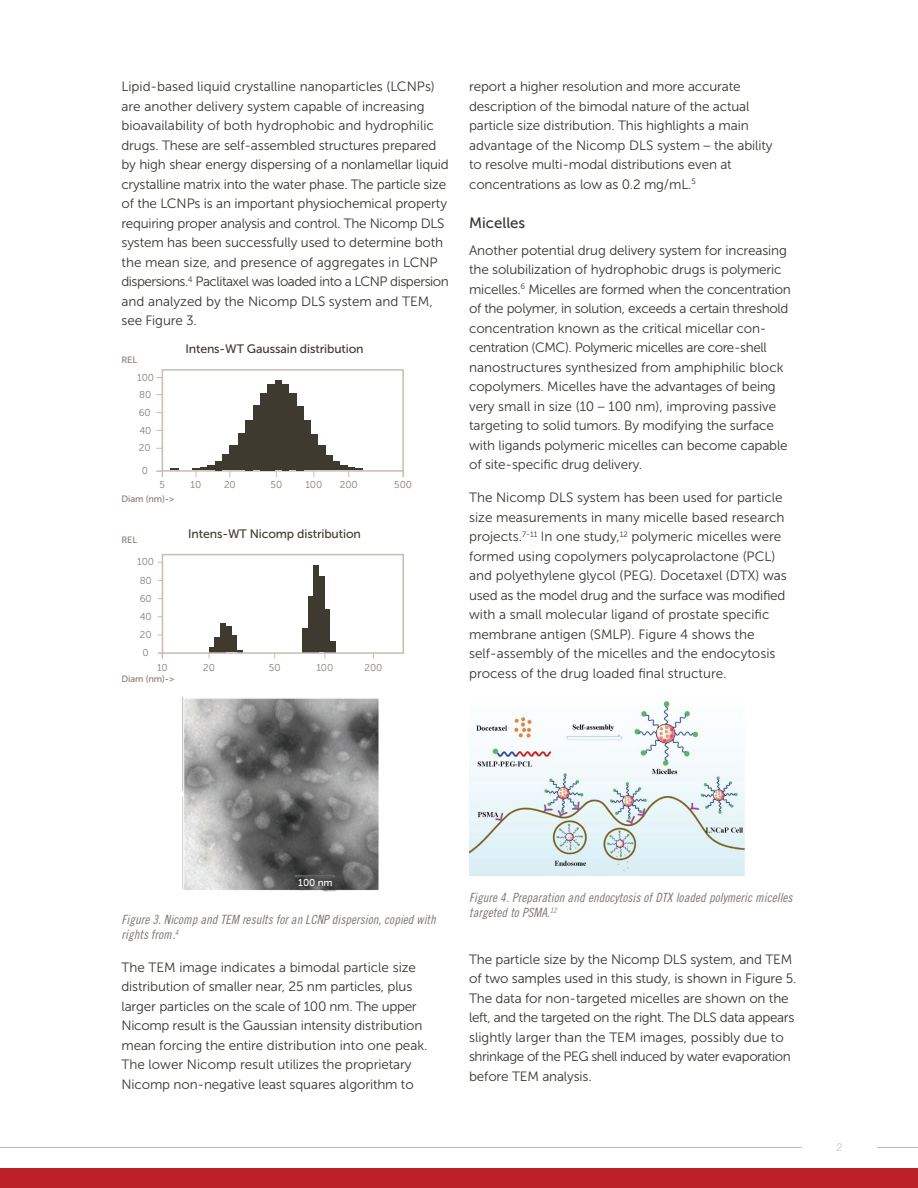
<style>
.page{position:relative;width:918px;height:1188px;background:#fff}
.page>*{position:absolute;margin:0;border:0;box-sizing:border-box;transform-origin:0 0}
.t1{font:15px "Museo Sans 500";color:#38352f}
.t2{font:13.5px/19.5px "Museo Sans 300";letter-spacing:-.01em;color:#38352f}
.t3{font:12.75px/14.7px "Trade Gothic LT Std Cn 18 Obl";letter-spacing:.005em;color:#7e7672}
.t4{font:12.3px "Museo Sans 500";letter-spacing:-.01em;color:#403a31}
.t5{font:300 10.5px "Trade Gothic LT Std";color:#c0b5ae}
.t6{font:9.9px/18.1px "Museo Sans 300";letter-spacing:-.01em;color:#887b74}
.t7{font:9.9px "Museo Sans 500";color:#fff}
.t8{font:9.15px "Museo Sans 500";letter-spacing:-.01em;color:#887b74}
</style>
<div class="page">
<div style="left:0;top:1168px;width:918px;height:20px;background:#bb2127"></div>
<hr style="left:878px;top:1147px;width:40px;height:1px;background:#c0b5ae">
<hr style="left:0;top:1147px;width:802px;height:1px;background:#c0b5ae">
<div style="left:162px;top:369px;width:242px;height:103px;border:2px solid #c9bdb5"></div>
<svg style="left:402px;top:471px;width:2px;height:6px"></svg>
<svg style="left:156px;top:470px;width:7px;height:7px"></svg>
<svg style="left:192px;top:466px;width:23px;height:11px"></svg>
<div style="left:215px;top:461px;width:7px;height:9px;background:#3f3a30"></div>
<div style="left:222px;top:455px;width:7px;height:15px;background:#3f3a30"></div>
<div style="left:229px;top:445px;width:9px;height:25px;background:#3f3a30"></div>
<div style="left:238px;top:434px;width:8px;height:36px;background:#3f3a30"></div>
<div style="left:246px;top:420px;width:7px;height:50px;background:#3f3a30"></div>
<div style="left:253px;top:406px;width:7px;height:64px;background:#3f3a30"></div>
<div style="left:260px;top:393px;width:7px;height:77px;background:#3f3a30"></div>
<div style="left:268px;top:384px;width:7px;height:86px;background:#3f3a30"></div>
<div style="left:275px;top:380px;width:7px;height:90px;background:#3f3a30"></div>
<div style="left:282px;top:384px;width:7px;height:86px;background:#3f3a30"></div>
<div style="left:289px;top:393px;width:7px;height:77px;background:#3f3a30"></div>
<div style="left:296px;top:406px;width:7px;height:64px;background:#3f3a30"></div>
<div style="left:304px;top:420px;width:7px;height:50px;background:#3f3a30"></div>
<div style="left:311px;top:434px;width:7px;height:36px;background:#3f3a30"></div>
<div style="left:318px;top:446px;width:8px;height:24px;background:#3f3a30"></div>
<div style="left:326px;top:455px;width:7px;height:15px;background:#3f3a30"></div>
<div style="left:333px;top:461px;width:7px;height:9px;background:#3f3a30"></div>
<svg style="left:340px;top:466px;width:22px;height:11px"></svg>
<img style="left:183px;top:698px;width:196px;height:194px">
<svg style="left:158px;top:652px;width:6px;height:7px"></svg>
<svg style="left:209px;top:647px;width:6px;height:12px"></svg>
<div style="left:215px;top:637px;width:5px;height:15px;background:#3f3a30"></div>
<div style="left:220px;top:623px;width:6px;height:29px;background:#3f3a30"></div>
<div style="left:226px;top:627px;width:5px;height:25px;background:#3f3a30"></div>
<div style="left:231px;top:635px;width:6px;height:17px;background:#3f3a30"></div>
<div style="left:302px;top:628px;width:6px;height:24px;background:#3f3a30"></div>
<div style="left:308px;top:596px;width:6px;height:57px;background:#3f3a30"></div>
<div style="left:314px;top:565px;width:5px;height:88px;background:#3f3a30"></div>
<div style="left:319px;top:577px;width:6px;height:75px;background:#3f3a30"></div>
<div style="left:325px;top:610px;width:5px;height:43px;background:#3f3a30"></div>
<div style="left:330px;top:641px;width:5px;height:12px;background:#3f3a30"></div>
<div style="left:162px;top:554px;width:242px;height:100px;border:2px solid #c9bdb5"></div>
<img style="left:469px;top:701px;width:276px;height:175px">
<p class="t2" style="left:122px;top:77px;width:329px">Lipid-based liquid crystalline nanoparticles (LCNPs) are another delivery system capable of increasing bioavailability of both hydrophobic and hydrophilic drugs. These are self-assembled structures prepared by high shear energy dispersing of a nonlamellar liquid crystalline matrix into the water phase. The particle size of the LCNPs is an important physiochemical property requiring proper analysis and control. The Nicomp DLS system has been successfully used to determine both the mean size, and presence of aggregates in LCNP dispersions.<sup>4</sup> Paclitaxel was loaded into a LCNP dispersion and analyzed by the Nicomp DLS system and TEM, see Figure 3.</p>
<p class="t8" style="left:122px;top:355px;width:17px">REL</p>
<p class="t6" style="left:137px;top:368px;width:18px">100</p>
<p class="t6" style="left:139px;top:385px;width:14px">80</p>
<p class="t6" style="left:139px;top:403px;width:14px">60</p>
<p class="t6" style="left:139px;top:421px;width:14px">40</p>
<p class="t6" style="left:139px;top:439px;width:13px">20</p>
<p class="t6" style="left:142px;top:462px;width:8px">0</p>
<p class="t6" style="left:160px;top:476px;width:7px">5</p>
<p class="t8" style="left:122px;top:494px;width:54px">Diam (nm)-&gt;</p>
<p class="t8" style="left:122px;top:535px;width:17px">REL</p>
<p class="t6" style="left:137px;top:553px;width:18px">100</p>
<p class="t6" style="left:140px;top:571px;width:14px">80</p>
<p class="t6" style="left:140px;top:589px;width:14px">60</p>
<p class="t6" style="left:140px;top:608px;width:14px">40<br>20</p>
<p class="t6" style="left:143px;top:644px;width:8px">0</p>
<p class="t6" style="left:157px;top:658px;width:12px">10</p>
<p class="t8" style="left:122px;top:674px;width:54px">Diam (nm)-&gt;</p>
<p class="t4" style="left:185px;top:342px;width:180px">Intens-WT Gaussain distribution</p>
<p class="t6" style="left:191px;top:476px;width:12px">10</p>
<p class="t6" style="left:224px;top:476px;width:13px">20</p>
<p class="t6" style="left:271px;top:476px;width:13px">50</p>
<p class="t6" style="left:305px;top:476px;width:18px">100</p>
<p class="t6" style="left:340px;top:476px;width:19px">200</p>
<p class="t6" style="left:394px;top:476px;width:19px">500</p>
<p class="t4" style="left:188px;top:527px;width:174px">Intens-WT Nicomp distribution</p>
<p class="t6" style="left:203px;top:658px;width:13px">20</p>
<p class="t6" style="left:269px;top:658px;width:13px">50</p>
<p class="t6" style="left:316px;top:658px;width:18px">100</p>
<p class="t6" style="left:365px;top:658px;width:19px">200</p>
<p class="t2" style="left:469px;top:77px;width:305px">report a higher resolution and more accurate description of the bimodal nature of the actual particle size distribution. This highlights a main advantage of the Nicomp DLS system – the ability to resolve multi-modal distributions even at concentrations as low as 0.2 mg/mL.<sup>5</sup></p>
<p class="t1" style="left:469px;top:215px;width:58px">Micelles</p>
<p class="t2" style="left:469px;top:240px;width:323px">Another potential drug delivery system for increasing the solubilization of hydrophobic drugs is polymeric micelles.<sup>6</sup> Micelles are formed when the concentration of the polymer, in solution, exceeds a certain threshold concentration known as the critical micellar con&shy;centration (CMC). Polymeric micelles are core-shell nanostructures synthesized from amphiphilic block copolymers. Micelles have the advantages of being very small in size (10 – 100 nm), improving passive targeting to solid tumors. By modifying the surface with ligands polymeric micelles can become capable of site-specific drug delivery.</p>
<p class="t2" style="left:469px;top:488px;width:319px">The Nicomp DLS system has been used for particle size measurements in many micelle based research projects.<sup>7-11</sup> In one study,<sup>12</sup> polymeric micelles were formed using copolymers polycaprolactone (PCL) and polyethylene glycol (PEG). Docetaxel (DTX) was used as the model drug and the surface was modified with a small molecular ligand of prostate specific membrane antigen (SMLP). Figure 4 shows the self-assembly of the micelles and the endocytosis process of the drug loaded final structure.</p>
<p class="t7" style="left:298px;top:877px;width:36px">100 nm</p>
<p class="t3" style="left:122px;top:913px;width:316px">Figure 3. Nicomp and TEM results for an LCNP dispersion, copied with rights from.<sup>4</sup></p>
<p class="t2" style="left:122px;top:958px;width:308px">The TEM image indicates a bimodal particle size distribution of smaller near, 25 nm particles, plus larger particles on the scale of 100 nm. The upper Nicomp result is the Gaussian intensity distribution mean forcing the entire distribution into one peak.<br>The lower Nicomp result utilizes the proprietary Nicomp non-negative least squares algorithm to</p>
<p class="t3" style="left:469px;top:891px;width:325px">Figure 4. Preparation and endocytosis of DTX loaded polymeric micelles targeted to PSMA.<sup>12</sup></p>
<p class="t2" style="left:469px;top:949px;width:329px">The particle size by the Nicomp DLS system, and TEM of two samples used in this study, is shown in Figure 5.<br>The data for non-targeted micelles are shown on the left, and the targeted on the right. The DLS data appears slightly larger than the TEM images, possibly due to shrinkage of the PEG shell induced by water evaporation before TEM analysis.</p>
<p class="t5" style="left:837px;top:1141px;width:7px">2</p>
</div>
